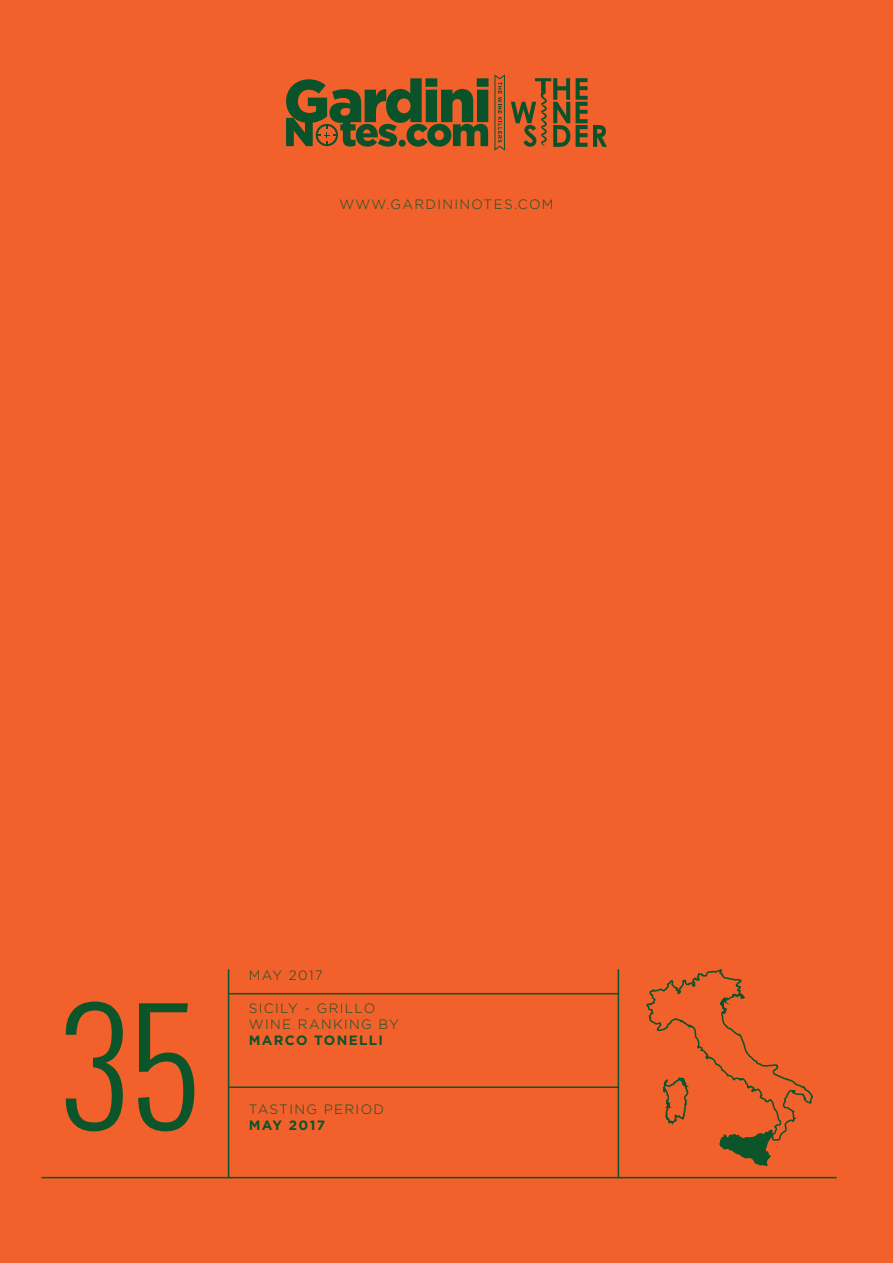
<style>
.page{position:relative;width:893px;height:1263px;background:#f2602b}
.page>*{position:absolute;margin:0;border:0;box-sizing:border-box;transform-origin:0 0}
.t1{font:300 150px "Oswald";color:#0c542a}
.t2{font:300 13.5px/16.2px "Gotham";letter-spacing:.1em;color:#0c542a}
.t3{font:700 13.5px "Gotham";letter-spacing:.1em;color:#0c542a}
</style>
<div class="page">
<svg style="left:576px;top:78px;width:11px;height:69px"></svg>
<svg style="left:593px;top:125px;width:14px;height:22px"></svg>
<svg style="left:511px;top:78px;width:59px;height:69px"></svg>
<svg style="left:286px;top:74px;width:219px;height:77px"></svg>
<hr style="left:229px;top:1086px;width:390px;height:2px;background:#0c542a">
<hr style="left:229px;top:993px;width:390px;height:1px;background:#0c542a">
<hr style="left:228px;top:969px;width:1px;height:208px;background:#0c542a">
<hr style="left:618px;top:969px;width:1px;height:208px;background:#0c542a">
<hr style="left:41px;top:1177px;width:796px;height:1px;background:#0c542a">
<svg style="left:646px;top:969px;width:167px;height:197px"></svg>
<p class="t2" style="left:339px;top:195px;width:216px">WWW.GARDININOTES.COM</p>
<p class="t2" style="left:249px;top:967px;width:75px">MAY 2017</p>
<h1 class="t1" style="left:61px;top:965px;width:138px">35</h1>
<p class="t2" style="left:249px;top:1000px;width:151px">SICILY - GRILLO<br>WINE RANKING BY</p>
<p class="t3" style="left:249px;top:1032px;width:136px">MARCO TONELLI</p>
<p class="t2" style="left:249px;top:1100px;width:137px">TASTING PERIOD</p>
<p class="t3" style="left:249px;top:1116px;width:78px">MAY 2017</p>
</div>
